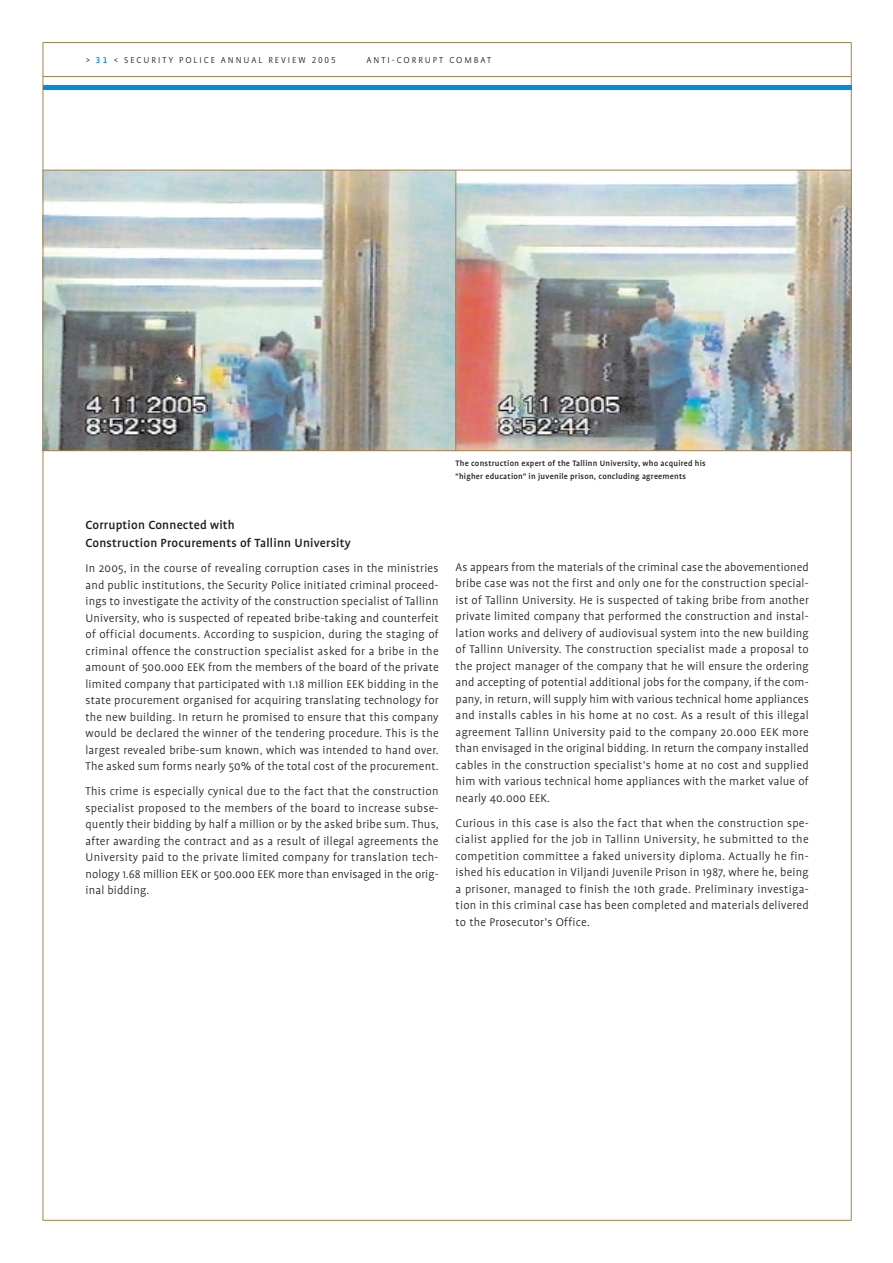
<style>
.page{position:relative;width:893px;height:1263px;background:#fff}
.page>*{position:absolute;margin:0;border:0;box-sizing:border-box;transform-origin:0 0}
.t1{font:500 13.5px/18px "Profile";letter-spacing:.015em;color:#231f20}
.t2{font:300 12.75px/16.5px "Profile";letter-spacing:.015em;color:#231f20;text-align:justify}
.t3{font:300 9.75px "Profile";letter-spacing:.2em;color:#231f20}
.t4{font:500 9px/13.5px "Profile";letter-spacing:.025em;color:#231f20}
.s1{font-family:"Profile NO";font-weight:500;color:#008fd5}
.s2{font-family:"Profile NO"}
</style>
<div class="page">
<img style="left:44px;top:171px;width:411px;height:279px">
<img style="left:456px;top:171px;width:395px;height:279px">
<hr style="left:43px;top:42px;width:808px;height:1px;background:#a7814d">
<hr style="left:43px;top:76px;width:808px;height:1px;background:#a7814d">
<hr style="left:43px;top:170px;width:808px;height:1px;background:#a7814d">
<hr style="left:43px;top:450px;width:808px;height:1px;background:#a7814d">
<hr style="left:43px;top:1220px;width:808px;height:1px;background:#a7814d">
<hr style="left:43px;top:43px;width:1px;height:1177px;background:#a7814d">
<hr style="left:851px;top:43px;width:1px;height:1177px;background:#a7814d">
<hr style="left:43px;top:85px;width:808px;height:4px;background:#008fd5">
<hr style="left:455px;top:170px;width:1px;height:281px;background:#a7814d">
<p class="t3" style="left:86px;top:56px;width:251px">&gt; <span class="s1">31</span> &lt; SECURITY POLICE ANNUAL REVIEW <span class="s2">2005</span></p>
<p class="t3" style="left:366px;top:56px;width:126px">ANTI-CORRUPT COMBAT</p>
<p class="t1" style="left:85px;top:517px;width:267px">Corruption Connected with<br>Construction Procurements of Tallinn University</p>
<p class="t2" style="left:85px;top:561px;width:354px">In 2005, in the course of revealing corruption cases in the ministries and public institutions, the Security Police initiated criminal proceed&shy;ings to investigate the activity of the construction specialist of Tallinn University, who is suspected of repeated bribe-taking and counterfeit of official documents. According to suspicion, during the staging of criminal offence the construction specialist asked for a bribe in the amount of 500.000 EEK from the members of the board of the private limited company that participated with 1.18 million EEK bidding in the state procurement organised for acquiring translating technology for the new building. In return he promised to ensure that this company would be declared the winner of the tendering procedure. This is the largest revealed bribe-sum known, which was intended to hand over.<br>The asked sum forms nearly 50% of the total cost of the procurement.</p>
<p class="t2" style="left:85px;top:784px;width:355px">This crime is especially cynical due to the fact that the construction specialist proposed to the members of the board to increase subse&shy;quently their bidding by half a million or by the asked bribe sum. Thus, after awarding the contract and as a result of illegal agreements the University paid to the private limited company for translation tech&shy;nology 1.68 million EEK or 500.000 EEK more than envisaged in the orig&shy;inal bidding.</p>
<p class="t4" style="left:455px;top:457px;width:252px">The construction expert of the Tallinn University, who acquired his "higher education" in juvenile prison, concluding agreements</p>
<p class="t2" style="left:455px;top:560px;width:355px">As appears from the materials of the criminal case the abovementioned bribe case was not the first and only one for the construction special&shy;ist of Tallinn University. He is suspected of taking bribe from another private limited company that performed the construction and instal&shy;lation works and delivery of audiovisual system into the new building of Tallinn University. The construction specialist made a proposal to the project manager of the company that he will ensure the ordering and accepting of potential additional jobs for the company, if the com&shy;pany, in return, will supply him with various technical home appliances and installs cables in his home at no cost. As a result of this illegal agreement Tallinn University paid to the company 20.000 EEK more than envisaged in the original bidding. In return the company installed cables in the construction specialist’s home at no cost and supplied him with various technical home appliances with the market value of nearly 40.000 EEK.</p>
<p class="t2" style="left:455px;top:816px;width:355px">Curious in this case is also the fact that when the construction spe&shy;cialist applied for the job in Tallinn University, he submitted to the competition committee a faked university diploma. Actually he fin&shy;ished his education in Viljandi Juvenile Prison in 1987, where he, being a prisoner, managed to finish the 10th grade. Preliminary investiga&shy;tion in this criminal case has been completed and materials delivered to the Prosecutor’s Office.</p>
</div>
